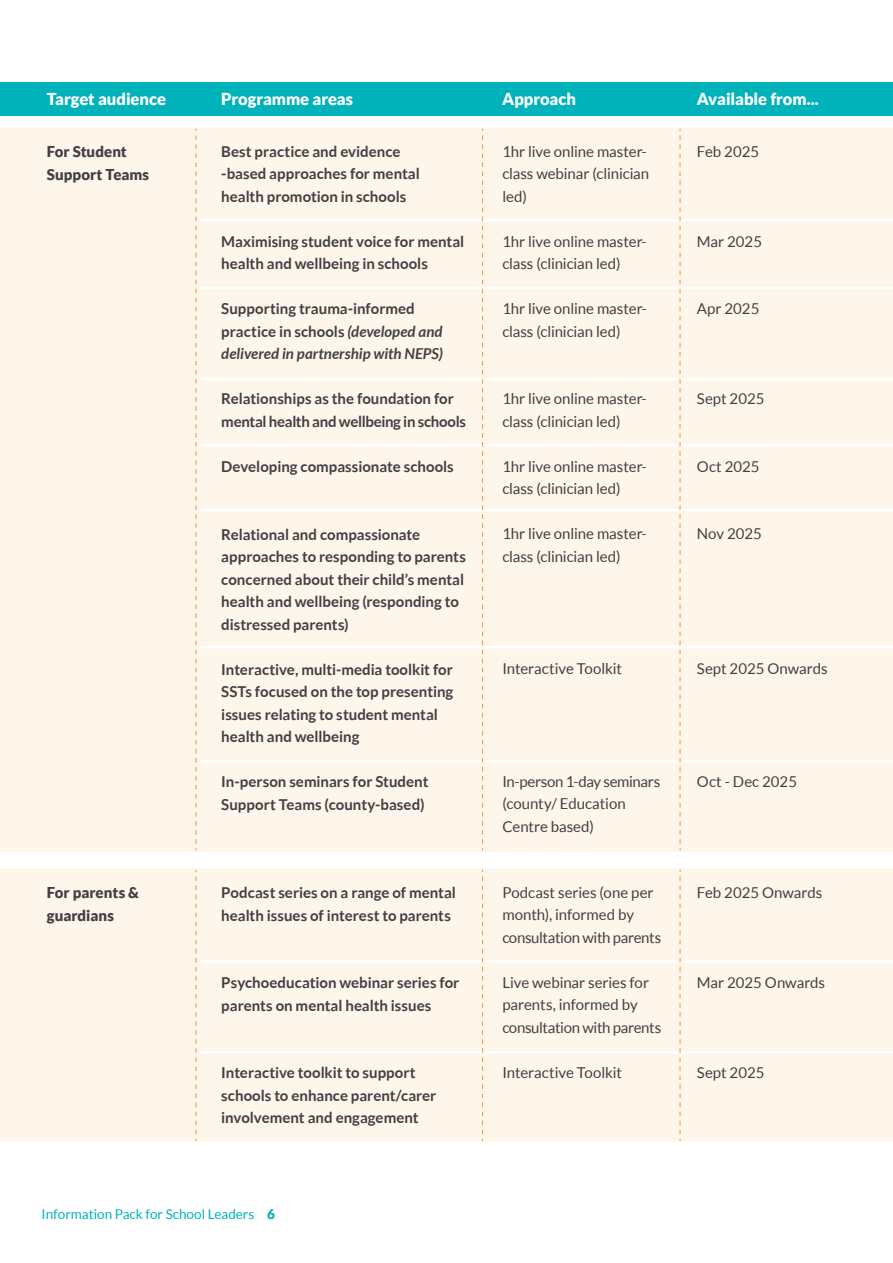
<style>
.page{position:relative;width:893px;height:1263px;background:#fff}
.page>*{position:absolute;margin:0;border:0;box-sizing:border-box;transform-origin:0 0}
.t1{font:900 16.5px "Lato";letter-spacing:-.005em;color:#fff}
.t2{font:700 15px/22.5px "Lato";color:#414042}
.t3{font:15px/22.5px "Lato";letter-spacing:-.005em;color:#414042}
.t4{font:italic 700 15px/22.5px "Lato";color:#414042}
.t5{font:900 15px/22.5px "Lato";letter-spacing:.005em;color:#414042}
.t6{font:13.5px "Lato";color:#00b2ba}
.s1{font-style:normal}
.s2{font-weight:900}
</style>
<div class="page">
<div style="left:0;top:128px;width:893px;height:723px;background:#fef5eb"></div>
<svg style="left:195px;top:129px;width:2px;height:721px"></svg>
<hr style="left:200px;top:219px;width:693px;height:3px;background:#fff">
<hr style="left:200px;top:287px;width:693px;height:3px;background:#fff">
<hr style="left:200px;top:444px;width:693px;height:3px;background:#fff">
<hr style="left:200px;top:509px;width:693px;height:3px;background:#fff">
<hr style="left:200px;top:646px;width:693px;height:3px;background:#fff">
<hr style="left:200px;top:760px;width:693px;height:3px;background:#fff">
<hr style="left:200px;top:378px;width:693px;height:3px;background:#fff">
<div style="left:0;top:82px;width:893px;height:34px;background:#00b2ba"></div>
<svg style="left:482px;top:129px;width:1px;height:721px"></svg>
<svg style="left:679px;top:129px;width:2px;height:721px"></svg>
<div style="left:0;top:869px;width:893px;height:273px;background:#fef5eb"></div>
<svg style="left:195px;top:870px;width:2px;height:271px"></svg>
<hr style="left:200px;top:960px;width:693px;height:3px;background:#fff">
<hr style="left:200px;top:1051px;width:693px;height:3px;background:#fff">
<svg style="left:482px;top:870px;width:1px;height:271px"></svg>
<svg style="left:679px;top:870px;width:2px;height:271px"></svg>
<p class="t1" style="left:47px;top:89px;width:121px">Target audience</p>
<p class="t1" style="left:221px;top:89px;width:133px">Programme areas</p>
<p class="t1" style="left:502px;top:89px;width:75px">Approach</p>
<p class="t1" style="left:697px;top:89px;width:124px">Available from...</p>
<p class="t5" style="left:47px;top:140px;width:104px">For Student<br>Support Teams</p>
<p class="t2" style="left:221px;top:140px;width:200px">Best practice and evidence -based approaches for mental health promotion in schools</p>
<p class="t2" style="left:221px;top:230px;width:244px">Maximising student voice for mental health and wellbeing in schools</p>
<p class="t4" style="left:221px;top:298px;width:223px"><span class="s1">Supporting trauma-informed practice in schools</span> (developed and delivered in partnership with NEPS)</p>
<p class="t2" style="left:221px;top:388px;width:246px">Relationships as the foundation for mental health and wellbeing in schools</p>
<p class="t2" style="left:221px;top:455px;width:234px">Developing compassionate schools</p>
<p class="t2" style="left:221px;top:523px;width:246px">Relational and compassionate approaches to responding to parents concerned about their child’s mental health and wellbeing (responding to distressed parents)</p>
<p class="t2" style="left:221px;top:658px;width:234px">Interactive, multi-media toolkit for<br>SSTs focused on the top presenting issues relating to student mental health and wellbeing</p>
<p class="t2" style="left:221px;top:770px;width:209px">In-person seminars for Student<br>Support Teams (county-based)</p>
<p class="t3" style="left:502px;top:140px;width:148px">1hr live online master&shy;class webinar (clinician led)</p>
<p class="t3" style="left:502px;top:230px;width:146px">1hr live online master&shy;class (clinician led)</p>
<p class="t3" style="left:502px;top:298px;width:146px">1hr live online master&shy;class (clinician led)</p>
<p class="t3" style="left:502px;top:388px;width:146px">1hr live online master&shy;class (clinician led)</p>
<p class="t3" style="left:502px;top:455px;width:146px">1hr live online master&shy;class (clinician led)</p>
<p class="t3" style="left:502px;top:523px;width:146px">1hr live online master&shy;class (clinician led)</p>
<p class="t3" style="left:697px;top:140px;width:64px">Feb 2025</p>
<p class="t3" style="left:697px;top:230px;width:67px">Mar 2025</p>
<p class="t3" style="left:697px;top:298px;width:64px">Apr 2025</p>
<p class="t3" style="left:697px;top:388px;width:69px">Sept 2025</p>
<p class="t3" style="left:697px;top:455px;width:64px">Oct 2025</p>
<p class="t3" style="left:697px;top:523px;width:67px">Nov 2025</p>
<p class="t3" style="left:502px;top:658px;width:121px">Interactive Toolkit</p>
<p class="t3" style="left:697px;top:658px;width:132px">Sept 2025 Onwards</p>
<p class="t3" style="left:502px;top:770px;width:159px">In-person 1-day seminars (county/ Education<br>Centre based)</p>
<p class="t3" style="left:697px;top:770px;width:102px">Oct - Dec 2025</p>
<p class="t5" style="left:47px;top:881px;width:94px">For parents &amp; guardians</p>
<p class="t2" style="left:221px;top:881px;width:236px">Podcast series on a range of mental health issues of interest to parents</p>
<p class="t2" style="left:221px;top:971px;width:240px">Psychoeducation webinar series for parents on mental health issues</p>
<p class="t2" style="left:221px;top:1061px;width:217px">Interactive toolkit to support schools to enhance parent/carer involvement and engagement</p>
<p class="t3" style="left:502px;top:881px;width:160px">Podcast series (one per month), informed by consultation with parents</p>
<p class="t3" style="left:502px;top:971px;width:160px">Live webinar series for parents, informed by consultation with parents</p>
<p class="t3" style="left:502px;top:1061px;width:121px">Interactive Toolkit</p>
<p class="t3" style="left:697px;top:881px;width:127px">Feb 2025 Onwards</p>
<p class="t3" style="left:697px;top:971px;width:130px">Mar 2025 Onwards</p>
<p class="t3" style="left:697px;top:1061px;width:69px">Sept 2025</p>
<p class="t6" style="left:42px;top:1207px;width:235px">Information Pack for School Leaders <span class="s2">6</span></p>
</div>
